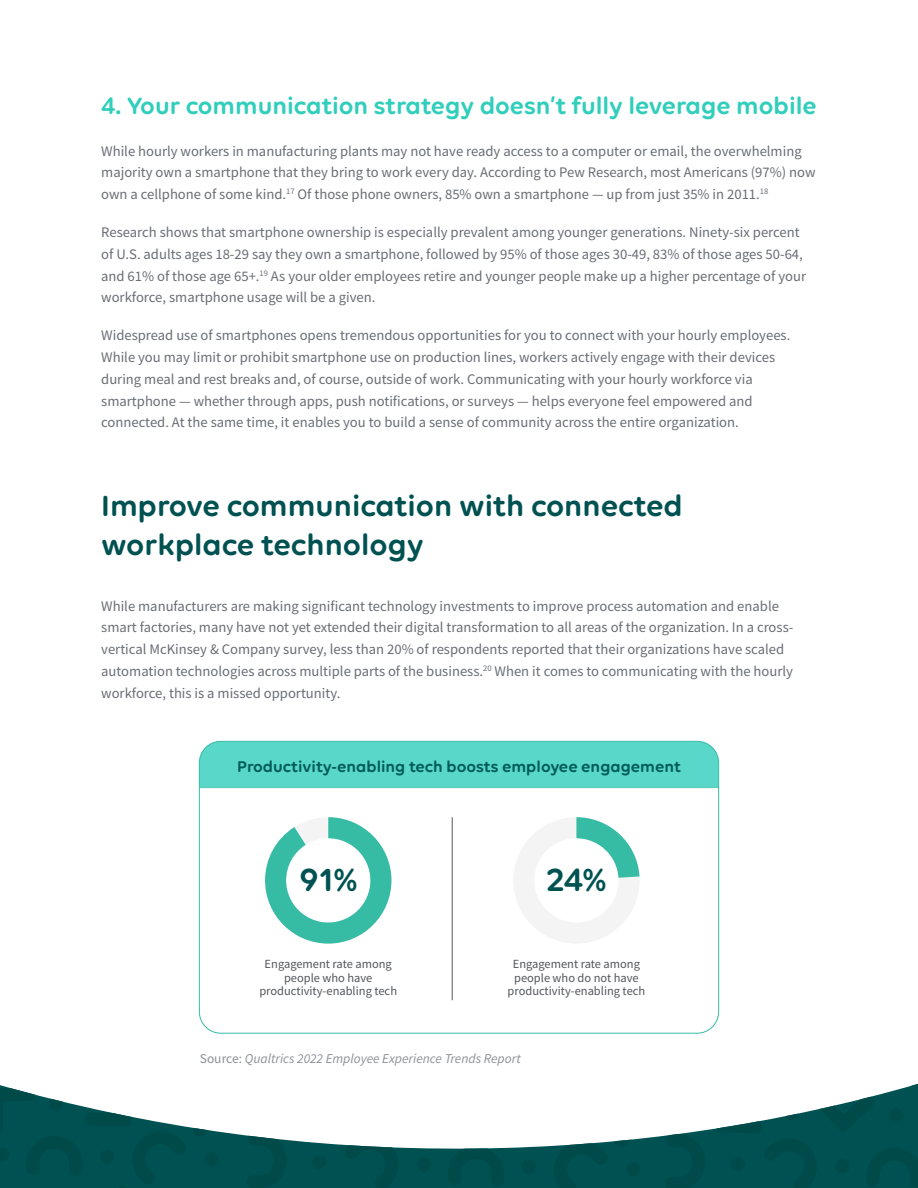
<style>
.page{position:relative;width:918px;height:1188px;background:#fff}
.page>*{position:absolute;margin:0;border:0;box-sizing:border-box;transform-origin:0 0}
.t1{font:600 34.5px "Volte Rounded";color:#005252}
.Head_-_large{font:600 31.5px/39px "Volte Rounded";color:#005151}
.Subhead_-_large{font:600 25.5px "Volte Rounded";color:#30cebb}
.t2{font:600 16.8px "Volte Rounded";color:#005c58}
.body_-_default_tex{font:14.7px/21.8px "Source Sans Pro";color:#696d73}
.footnotes_-_list{font:italic 13.5px "Source Sans Pro";color:#8c9198}
.t3{font:12.45px/13.4px "Source Sans Pro";color:#53565a;text-align:center}
.s1{font-style:normal}
</style>
<div class="page">
<svg style="left:234px;top:1128px;width:482px;height:60px;background:#276c6c"></svg>
<svg style="left:614px;top:1128px;width:40px;height:19px"></svg>
<svg style="left:247px;top:1132px;width:40px;height:56px;background:#1a6060"></svg>
<svg style="left:298px;top:1128px;width:310px;height:60px"></svg>
<div style="left:626px;top:1162px;width:14px;height:15px;background:#004a4a;border-radius:50%"></div>
<div style="left:521px;top:1160px;width:15px;height:14px;background:#004a4a;border-radius:50%"></div>
<div style="left:417px;top:1157px;width:14px;height:15px;background:#004a4a;border-radius:50%"></div>
<div style="left:312px;top:1155px;width:14px;height:14px;background:#004a4a;border-radius:50%"></div>
<div style="left:665px;top:1134px;width:41px;height:54px;background:#004e4e"></div>
<svg style="left:716px;top:1084px;width:202px;height:104px"></svg>
<div style="left:835px;top:1159px;width:15px;height:14px;background:#004a4a;border-radius:50%"></div>
<div style="left:731px;top:1157px;width:14px;height:14px;background:#004a4a;border-radius:50%"></div>
<div style="left:889px;top:1108px;width:14px;height:14px;background:#004a4a;border-radius:50%"></div>
<svg style="left:784px;top:1106px;width:15px;height:14px"></svg>
<svg style="left:0;top:1085px;width:234px;height:103px"></svg>
<div style="left:153px;top:1099px;width:15px;height:14px;background:#fff;border-radius:50%"></div>
<svg style="left:49px;top:1096px;width:14px;height:14px"></svg>
<div style="left:199px;top:741px;width:520px;height:47px;background:#59d7c8"></div>
<svg style="left:265px;top:817px;width:126px;height:127px"></svg>
<svg style="left:514px;top:817px;width:126px;height:126px"></svg>
<hr style="left:452px;top:817px;width:1px;height:183px;background:#53585f">
<p class="Subhead_-_large" style="left:101px;top:90px;width:717px">4. Your communication strategy doesn’t fully leverage mobile</p>
<p class="body_-_default_tex" style="left:101px;top:140px;width:716px">While hourly workers in manufacturing plants may not have ready access to a computer or email, the overwhelming majority own a smartphone that they bring to work every day. According to Pew Research, most Americans (97%) now own a cellphone of some kind.<sup>17</sup> Of those phone owners, 85% own a smartphone — up from just 35% in 2011.<sup>18</sup></p>
<p class="body_-_default_tex" style="left:101px;top:221px;width:706px">Research shows that smartphone ownership is especially prevalent among younger generations. Ninety-six percent of U.S. adults ages 18-29 say they own a smartphone, followed by 95% of those ages 30-49, 83% of those ages 50-64, and 61% of those age 65+.<sup>19</sup> As your older employees retire and younger people make up a higher percentage of your workforce, smartphone usage will be a given.</p>
<p class="body_-_default_tex" style="left:101px;top:324px;width:691px">Widespread use of smartphones opens tremendous opportunities for you to connect with your hourly employees.<br>While you may limit or prohibit smartphone use on production lines, workers actively engage with their devices during meal and rest breaks and, of course, outside of work. Communicating with your hourly workforce via smartphone — whether through apps, push notifications, or surveys — helps everyone feel empowered and connected. At the same time, it enables you to build a sense of community across the entire organization.</p>
<p class="Head_-_large" style="left:101px;top:486px;width:583px">Improve communication with connected workplace technology</p>
<p class="body_-_default_tex" style="left:101px;top:595px;width:694px">While manufacturers are making significant technology investments to improve process automation and enable smart factories, many have not yet extended their digital transformation to all areas of the organization. In a cross&shy;vertical McKinsey &amp; Company survey, less than 20% of respondents reported that their organizations have scaled automation technologies across multiple parts of the business.<sup>20</sup> When it comes to communicating with the hourly workforce, this is a missed opportunity.</p>
<p class="t2" style="left:237px;top:756px;width:445px">Productivity-enabling tech boosts employee engagement</p>
<p class="t1" style="left:300px;top:859px;width:59px">91%</p>
<p class="t3" style="left:259px;top:958px;width:139px">Engagement rate among people who have productivity-enabling tech</p>
<p class="t1" style="left:547px;top:859px;width:60px">24%</p>
<p class="t3" style="left:508px;top:958px;width:139px">Engagement rate among people who do not have productivity-enabling tech</p>
<p class="footnotes_-_list" style="left:200px;top:1050px;width:323px"><span class="s1">Source:</span> Qualtrics 2022 Employee Experience Trends Report</p>
</div>
